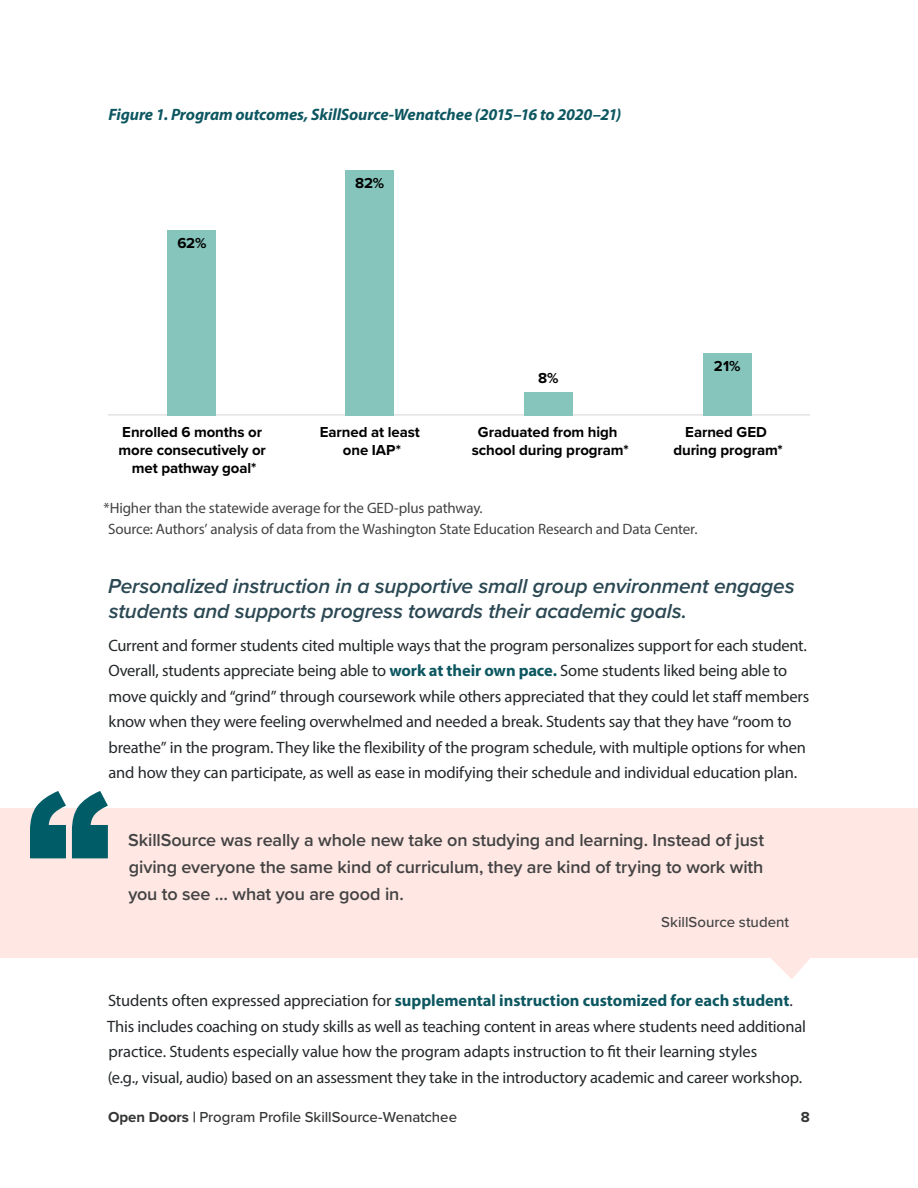
<style>
.page{position:relative;width:918px;height:1188px;background:#fff}
.page>*{position:absolute;margin:0;border:0;box-sizing:border-box;transform-origin:0 0}
.t1{font:italic 600 21px/25.5px "Proxima Nova";letter-spacing:-.01em;color:#2b4853}
.t2{font:600 18px/27px "Proxima Nova";letter-spacing:-.01em;color:#434344;text-align:justify}
.t3{font:16.5px/25.5px "Myriad Pro";letter-spacing:-.01em;color:#24282a}
.t4{font:italic 700 16.5px "Myriad Pro";letter-spacing:-.01em;color:#0d5761}
.t5{font:700 15px/18px "Proxima Nova";letter-spacing:-.005em;color:#000;text-align:center}
.t6{font:15px "Myriad Pro";letter-spacing:-.01em;color:#434344}
.t7{font:500 15px "Proxima Nova";letter-spacing:-.005em;color:#343536}
.t8{font:500 15px "Proxima Nova";color:#434344}
.t9{font:700 15px "Proxima Nova";color:#343536}
.s1{font-weight:700;color:#0d5761}
.s2{font-weight:700}
</style>
<div class="page">
<div style="left:0;top:808px;width:918px;height:122px;background:#ffe7e3"></div>
<div style="left:0;top:889px;width:918px;height:69px;background:#ffe7e3"></div>
<hr style="left:108px;top:415px;width:702px;height:1px;background:#d3d3d3">
<div style="left:168px;top:230px;width:48px;height:186px;background:#85c5bc"></div>
<div style="left:345px;top:170px;width:49px;height:246px;background:#85c5bc"></div>
<div style="left:524px;top:392px;width:48px;height:24px;background:#85c5bc"></div>
<div style="left:703px;top:353px;width:48px;height:63px;background:#85c5bc"></div>
<svg style="left:30px;top:791px;width:78px;height:67px"></svg>
<svg style="left:771px;top:958px;width:39px;height:21px"></svg>
<p class="t4" style="left:108px;top:104px;width:514px">Figure 1. Program outcomes, SkillSource-Wenatchee (2015–16 to 2020–21)</p>
<p class="t5" style="left:177px;top:234px;width:31px">62%</p>
<p class="t5" style="left:355px;top:174px;width:31px">82%</p>
<p class="t5" style="left:538px;top:369px;width:22px">8%</p>
<p class="t5" style="left:714px;top:357px;width:28px">21%</p>
<p class="t5" style="left:118px;top:423px;width:149px">Enrolled 6 months or more consecutively or met pathway goal*</p>
<p class="t5" style="left:320px;top:423px;width:102px">Earned at least one IAP*</p>
<p class="t5" style="left:472px;top:423px;width:158px">Graduated from high school during program*</p>
<p class="t5" style="left:673px;top:423px;width:111px">Earned GED during program*</p>
<p class="t6" style="left:104px;top:498px;width:381px">*Higher than the statewide average for the GED-plus pathway.</p>
<p class="t6" style="left:108px;top:519px;width:591px">Source: Authors’ analysis of data from the Washington State Education Research and Data Center.</p>
<h4 class="t1" style="left:108px;top:573px;width:688px">Personalized instruction in a supportive small group environment engages students and supports progress towards their academic goals.</h4>
<p class="t3" style="left:108px;top:632px;width:702px">Current and former students cited multiple ways that the program personalizes support for each student.<br>Overall, students appreciate being able to <span class="s1">work at their own pace.</span> Some students liked being able to move quickly and “grind” through coursework while others appreciated that they could let staff members know when they were feeling overwhelmed and needed a break. Students say that they have “room to breathe” in the program. They like the flexibility of the program schedule, with multiple options for when and how they can participate, as well as ease in modifying their schedule and individual education plan.</p>
<p class="t2" style="left:128px;top:826px;width:637px">SkillSource was really a whole new take on studying and learning. Instead of just giving everyone the same kind of curriculum, they are kind of trying to work with you to see … what you are good in.</p>
<p class="t8" style="left:661px;top:910px;width:129px">SkillSource student</p>
<p class="t3" style="left:107px;top:988px;width:700px">Students often expressed appreciation for <span class="s1">supplemental instruction customized for each student</span>.<br>This includes coaching on study skills as well as teaching content in areas where students need additional practice. Students especially value how the program adapts instruction to fit their learning styles<br>(e.g., visual, audio) based on an assessment they take in the introductory academic and career workshop.</p>
<p class="t7" style="left:108px;top:1106px;width:351px"><span class="s2">Open Doors |</span> Program Profile SkillSource-Wenatchee</p>
<p class="t9" style="left:801px;top:1106px;width:11px">8</p>
</div>
